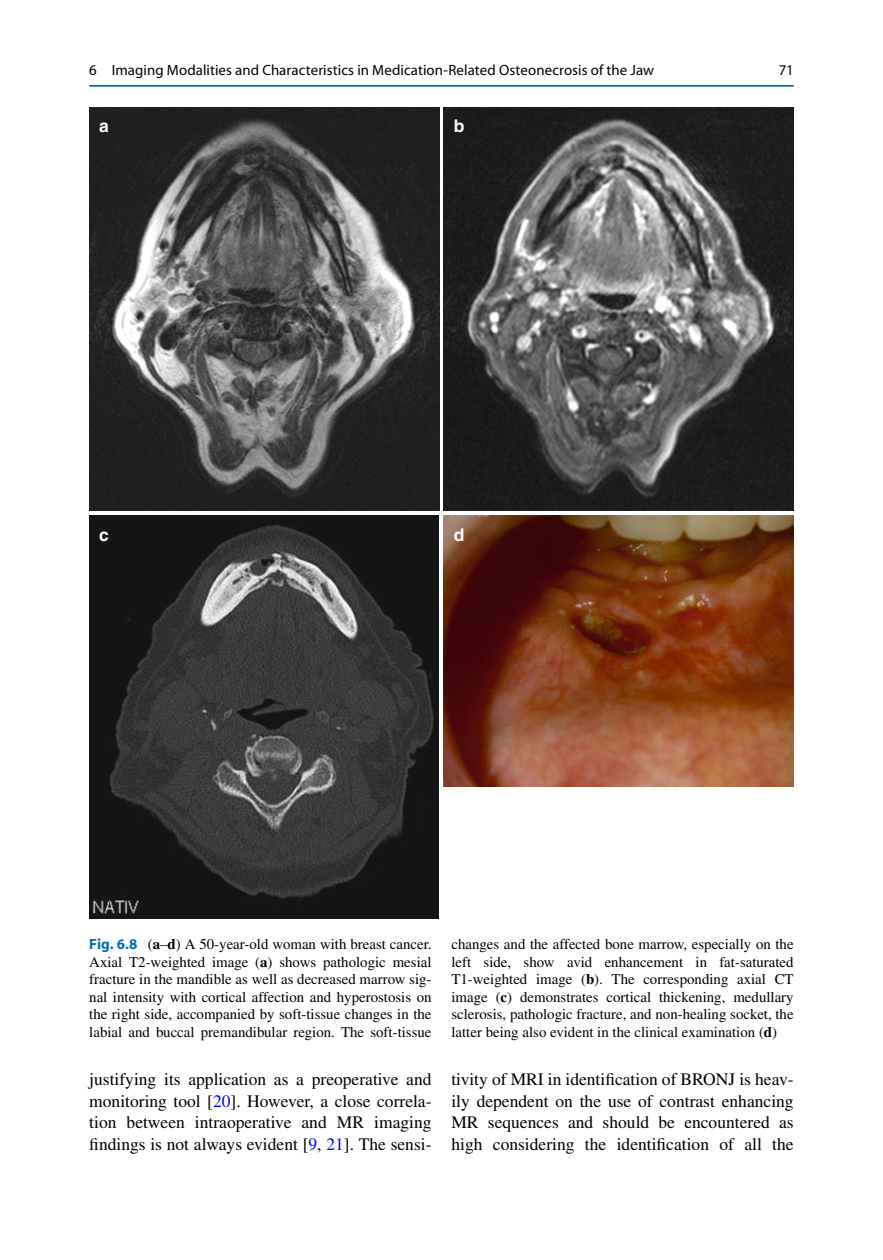
<style>
.page{position:relative;width:883px;height:1260px;background:#fff}
.page>*{position:absolute;margin:0;border:0;box-sizing:border-box;transform-origin:0 0}
.t1{font:17.5px/21.9px "Ffjkbc Times";color:#000;text-align:justify}
.t2{font:700 17.5px "Trdmxq Helvetica";color:#fff}
.t3{font:14.88px/17.5px "Ffjkbc Times";color:#000;text-align:justify}
.t4{font:14.88px "Wmlgqb Myriad";letter-spacing:.005em;color:#000}
.s1{font-family:"Qrrpvv Myriad";font-weight:700;color:#006db6}
.s2{font-family:"Nhyvsv Times";font-weight:700}
.s3{color:#0000fa}
</style>
<div class="page">
<img style="left:89px;top:107px;width:350px;height:404px">
<img style="left:444px;top:107px;width:350px;height:404px">
<img style="left:444px;top:516px;width:350px;height:270px">
<img style="left:89px;top:516px;width:350px;height:402px">
<hr style="left:89px;top:85px;width:705px;height:2px;background:#006db6">
<p class="t4" style="left:89px;top:64px;width:566px">6 Imaging Modalities and Characteristics in Medication-Related Osteonecrosis of the Jaw</p>
<p class="t2" style="left:99px;top:116px;width:11px">a</p>
<p class="t2" style="left:454px;top:116px;width:12px">b</p>
<p class="t4" style="left:779px;top:64px;width:16px">71</p>
<p class="t2" style="left:99px;top:525px;width:11px">c</p>
<p class="t2" style="left:454px;top:525px;width:12px">d</p>
<p class="t3" style="left:89px;top:937px;width:344px"><span class="s1">Fig. 6.8</span> ( <span class="s2">a</span> – <span class="s2">d</span> ) A 50-year-old woman with breast cancer.<br>Axial T2-weighted image ( <span class="s2">a</span> ) shows pathologic mesial fracture in the mandible as well as decreased marrow sig&shy;nal intensity with cortical affection and hyperostosis on the right side, accompanied by soft-tissue changes in the labial and buccal premandibular region. The soft-tissue</p>
<p class="t3" style="left:451px;top:937px;width:344px">changes and the affected bone marrow, especially on the left side, show avid enhancement in fat-saturated T1-weighted image ( <span class="s2">b</span> ). The corresponding axial CT image ( <span class="s2">c</span> ) demonstrates cortical thickening, medullary sclerosis, pathologic fracture, and non- healing socket, the latter being also evident in the clinical examination ( <span class="s2">d</span> )</p>
<p class="t1" style="left:89px;top:1070px;width:344px">justifying its application as a preoperative and monitoring tool [ <span class="s3">20</span> ]. However, a close correla&shy;tion between intraoperative and MR imaging findings is not always evident [ <span class="s3">9</span> , <span class="s3">21</span> ]. The sensi-</p>
<p class="t1" style="left:451px;top:1070px;width:344px">tivity of MRI in identification of BRONJ is heav&shy;ily dependent on the use of contrast enhancing MR sequences and should be encountered as high considering the identification of all the</p>
</div>
